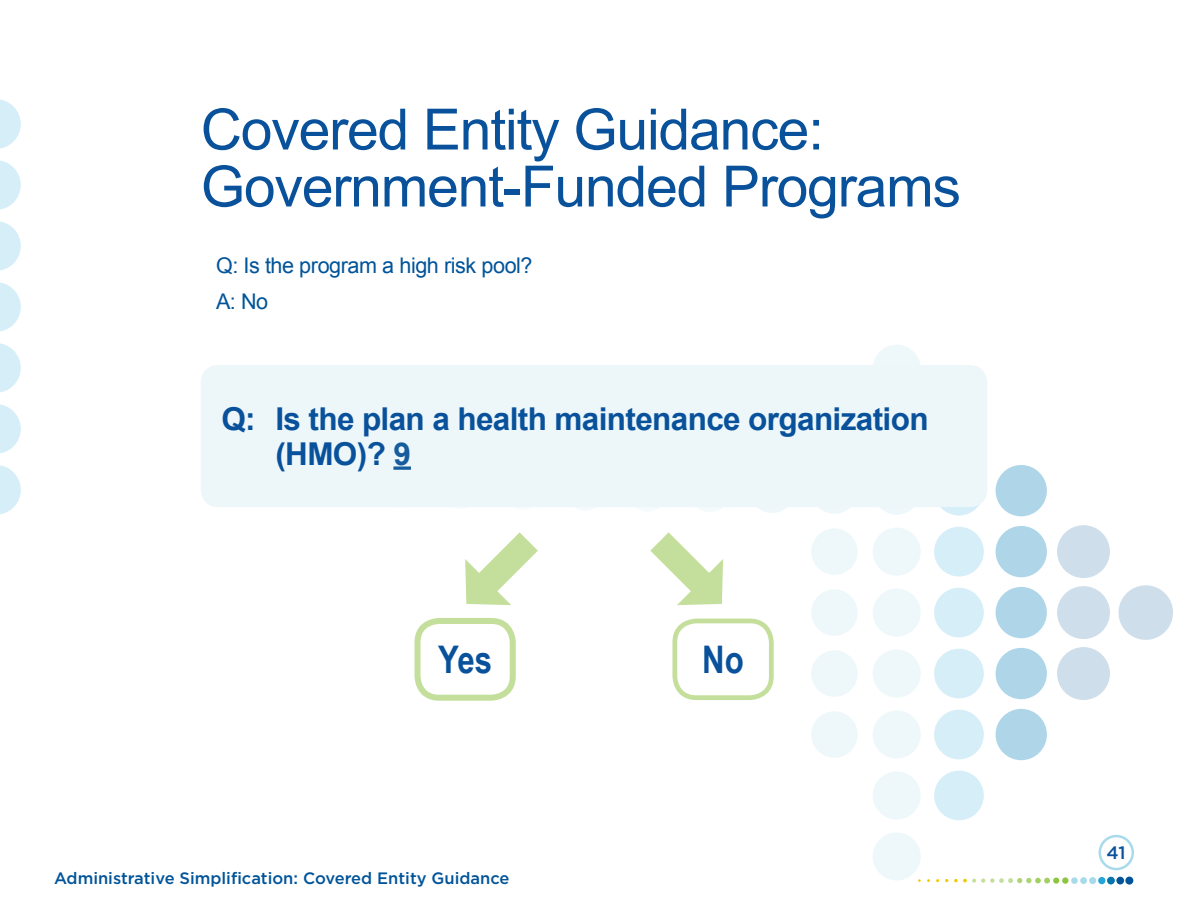
<style>
.page{position:relative;width:1188px;height:918px;background:#fff}
.page>*{position:absolute;margin:0;border:0;box-sizing:border-box;transform-origin:0 0}
.t1{font:57px/57px "Arial";letter-spacing:-.02em;color:#09529b}
.Paragraph_Style_1{font:700 38.1px "Arial Narrow";color:#09529b}
.Paragraph_Style_1-2{font:700 31.5px/34.5px "Arial";letter-spacing:-.02em;color:#09529b}
.t2{font:21.6px/36px "Arial";letter-spacing:-.02em;color:#015499}
.t3{font:500 18px "Gotham";color:#09529b}
.t4{font:500 16.5px "Gotham";color:#015499}
.s1{color:#175d9e}
</style>
<div class="page">
<div style="left:811px;top:589px;width:47px;height:47px;background:#eef8fb;border-radius:50%"></div>
<div style="left:873px;top:589px;width:48px;height:48px;background:#eef8fb;border-radius:50%"></div>
<div style="left:934px;top:588px;width:50px;height:49px;background:#d5eef7;border-radius:50%"></div>
<div style="left:1057px;top:586px;width:53px;height:53px;background:#cfdeeb;border-radius:50%"></div>
<svg style="left:1118px;top:585px;width:55px;height:55px"></svg>
<div style="left:811px;top:650px;width:47px;height:47px;background:#eef8fb;border-radius:50%"></div>
<div style="left:873px;top:649px;width:48px;height:49px;background:#eef8fb;border-radius:50%"></div>
<div style="left:934px;top:649px;width:50px;height:49px;background:#d5eef7;border-radius:50%"></div>
<div style="left:1057px;top:647px;width:53px;height:53px;background:#cfdeeb;border-radius:50%"></div>
<div style="left:811px;top:711px;width:47px;height:47px;background:#eef8fb;border-radius:50%"></div>
<div style="left:873px;top:710px;width:48px;height:49px;background:#eef8fb;border-radius:50%"></div>
<div style="left:934px;top:710px;width:50px;height:49px;background:#d5eef7;border-radius:50%"></div>
<div style="left:873px;top:771px;width:48px;height:49px;background:#eef8fb;border-radius:50%"></div>
<div style="left:873px;top:832px;width:48px;height:49px;background:#eef8fb;border-radius:50%"></div>
<div style="left:934px;top:771px;width:50px;height:49px;background:#d5eef7;border-radius:50%"></div>
<div style="left:811px;top:528px;width:47px;height:47px;background:#eef8fb;border-radius:50%"></div>
<div style="left:873px;top:528px;width:48px;height:48px;background:#eef8fb;border-radius:50%"></div>
<div style="left:934px;top:527px;width:50px;height:49px;background:#d5eef7;border-radius:50%"></div>
<div style="left:1057px;top:525px;width:53px;height:53px;background:#cfdeeb;border-radius:50%"></div>
<div style="left:381px;top:473px;width:35px;height:35px;background:#f8fcfc;border-radius:50%"></div>
<div style="left:442px;top:472px;width:37px;height:37px;background:#f6fbfc;border-radius:50%"></div>
<div style="left:504px;top:471px;width:38px;height:39px;background:#f6fbfc;border-radius:50%"></div>
<div style="left:565px;top:471px;width:40px;height:40px;background:#f5fafc;border-radius:50%"></div>
<div style="left:627px;top:470px;width:41px;height:41px;background:#f5fafc;border-radius:50%"></div>
<div style="left:688px;top:469px;width:44px;height:43px;background:#f5fafc;border-radius:50%"></div>
<div style="left:750px;top:468px;width:45px;height:45px;background:#eef8fb;border-radius:50%"></div>
<div style="left:811px;top:467px;width:47px;height:47px;background:#eef8fb;border-radius:50%"></div>
<div style="left:873px;top:467px;width:48px;height:48px;background:#eef8fb;border-radius:50%"></div>
<svg style="left:934px;top:466px;width:50px;height:50px"></svg>
<div style="left:873px;top:345px;width:48px;height:48px;background:#eef8fb;border-radius:50%"></div>
<div style="left:996px;top:587px;width:51px;height:51px;background:#aed6e8;border-radius:50%"></div>
<div style="left:996px;top:648px;width:51px;height:51px;background:#aed6e8;border-radius:50%"></div>
<div style="left:996px;top:709px;width:51px;height:51px;background:#aed6e8;border-radius:50%"></div>
<div style="left:996px;top:526px;width:51px;height:51px;background:#aed6e8;border-radius:50%"></div>
<div style="left:996px;top:465px;width:51px;height:51px;background:#aed6e8;border-radius:50%"></div>
<div style="left:1116px;top:877px;width:8px;height:7px;background:#015499;border-radius:50%"></div>
<div style="left:1125px;top:877px;width:8px;height:8px;background:#015499;border-radius:50%"></div>
<svg style="left:954px;top:878px;width:105px;height:6px"></svg>
<div style="left:1062px;top:877px;width:7px;height:7px;background:#8bc63e;border-radius:50%"></div>
<div style="left:1071px;top:877px;width:7px;height:7px;background:#a7dbeb;border-radius:50%"></div>
<div style="left:1080px;top:877px;width:7px;height:7px;background:#a7dbeb;border-radius:50%"></div>
<div style="left:1089px;top:877px;width:7px;height:7px;background:#a7dbeb;border-radius:50%"></div>
<div style="left:1098px;top:877px;width:7px;height:7px;background:#24a6d9;border-radius:50%"></div>
<div style="left:1107px;top:877px;width:8px;height:7px;background:#0873ac;border-radius:50%"></div>
<div style="left:1099px;top:835px;width:35px;height:35px;border:2px solid #a7dbeb;border-radius:50%"></div>
<svg style="left:0;top:282px;width:21px;height:50px"></svg>
<svg style="left:0;top:343px;width:21px;height:50px"></svg>
<svg style="left:0;top:404px;width:21px;height:49px"></svg>
<svg style="left:0;top:465px;width:21px;height:49px"></svg>
<svg style="left:0;top:221px;width:21px;height:50px"></svg>
<svg style="left:0;top:160px;width:21px;height:50px"></svg>
<svg style="left:0;top:99px;width:21px;height:50px"></svg>
<div style="left:201px;top:365px;width:786px;height:142px;background:#edf7fa;border-radius:17px"></div>
<svg style="left:393px;top:466px;width:18px;height:4px"></svg>
<svg style="left:465px;top:532px;width:73px;height:73px"></svg>
<div style="left:415px;top:618px;width:101px;height:83px;border:6px solid #c4df9b;border-radius:21px"></div>
<svg style="left:650px;top:532px;width:73px;height:73px"></svg>
<div style="left:672px;top:619px;width:102px;height:81px;border:5px solid #c4df9b;border-radius:21px"></div>
<p class="t1" style="left:201px;top:102px;width:762px">Covered Entity Guidance:<br>Government-Funded Programs</p>
<p class="t2" style="left:216px;top:248px;width:318px">Q: Is the program a high risk pool?<br>A: No</p>
<p class="Paragraph_Style_1-2" style="left:275px;top:403px;width:655px;text-indent:-54px">Q: Is the plan a health maintenance organization (HMO)? <span class="s1">9</span></p>
<p class="Paragraph_Style_1" style="left:438px;top:631px;width:55px">Yes</p>
<p class="Paragraph_Style_1" style="left:702px;top:631px;width:43px">No</p>
<p class="t4" style="left:54px;top:868px;width:457px">Administrative Simplification: Covered Entity Guidance</p>
<p class="t3" style="left:1107px;top:842px;width:21px">41</p>
</div>
